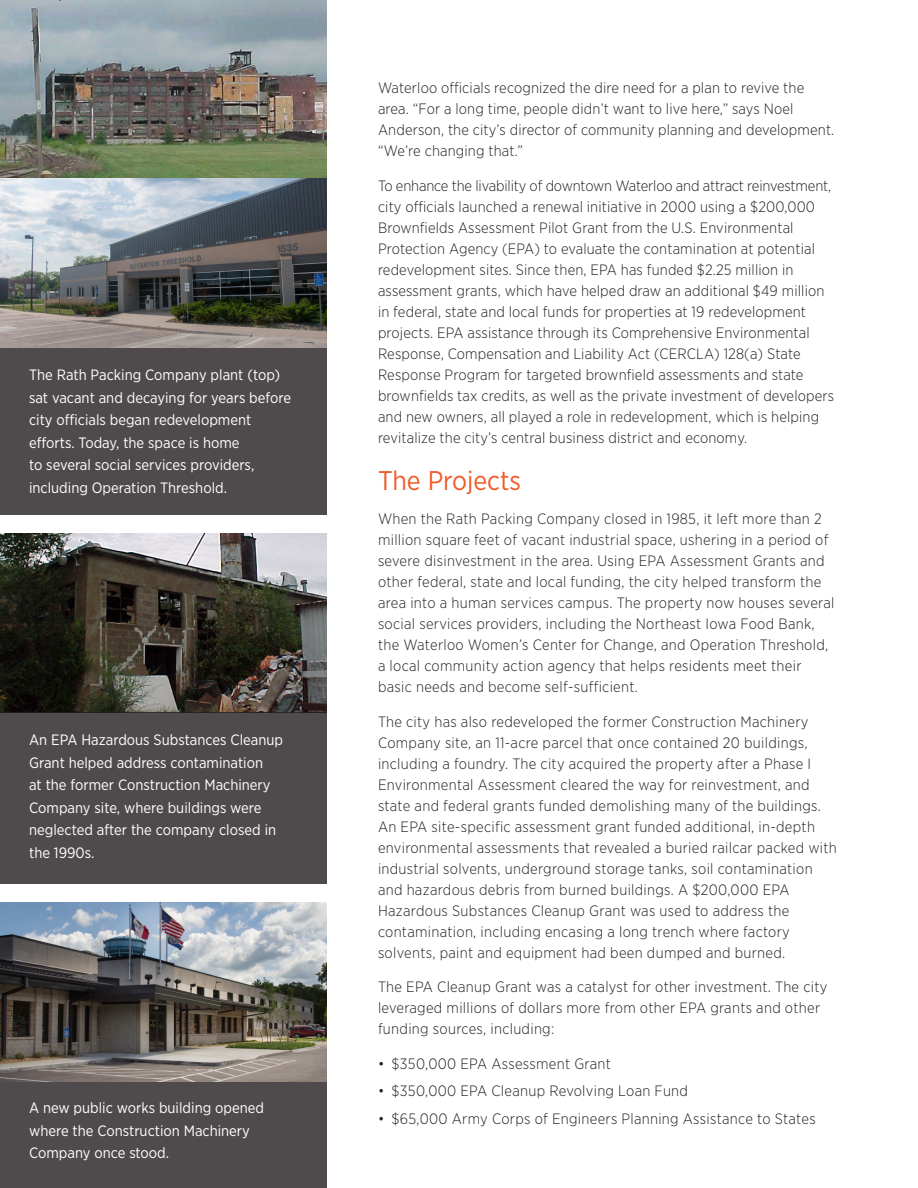
<style>
.page{position:relative;width:918px;height:1188px;background:#fff}
.page>*{position:absolute;margin:0;border:0;box-sizing:border-box;transform-origin:0 0}
.t1{font:27px "Gotham Narrow";color:#f15b2a}
.t2{font:300 15px/21px "Gotham Narrow";letter-spacing:.015em;color:#231f20}
.t3{font:15px/22.5px "Gotham Narrow";color:#fff}
</style>
<div class="page">
<img style="left:0;top:0;width:327px;height:348px">
<div style="left:0;top:348px;width:327px;height:167px;background:#4f4b4c"></div>
<img style="left:0;top:534px;width:327px;height:178px">
<div style="left:0;top:712px;width:327px;height:172px;background:#4f4b4c"></div>
<img style="left:0;top:902px;width:327px;height:180px">
<div style="left:0;top:1082px;width:327px;height:106px;background:#4f4b4c"></div>
<p class="t3" style="left:29px;top:364px;width:264px">The Rath Packing Company plant (top) sat vacant and decaying for years before city officials began redevelopment efforts. Today, the space is home<br>to several social services providers, including Operation Threshold.</p>
<p class="t3" style="left:29px;top:729px;width:255px">An EPA Hazardous Substances Cleanup<br>Grant helped address contamination<br>at the former Construction Machinery<br>Company site, where buildings were neglected after the company closed in the 1990s.</p>
<p class="t3" style="left:29px;top:1097px;width:237px">A new public works building opened where the Construction Machinery<br>Company once stood.</p>
<p class="t2" style="left:378px;top:77px;width:458px">Waterloo officials recognized the dire need for a plan to revive the area. “For a long time, people didn’t want to live here,” says Noel Anderson, the city’s director of community planning and development. “We’re changing that.”</p>
<p class="t2" style="left:378px;top:174px;width:458px">To enhance the livability of downtown Waterloo and attract reinvestment, city officials launched a renewal initiative in 2000 using a $200,000<br>Brownfields Assessment Pilot Grant from the U.S. Environmental Protection Agency (EPA) to evaluate the contamination at potential redevelopment sites. Since then, EPA has funded $2.25 million in assessment grants, which have helped draw an additional $49 million in federal, state and local funds for properties at 19 redevelopment projects. EPA assistance through its Comprehensive Environmental Response, Compensation and Liability Act (CERCLA) 128(a) State Response Program for targeted brownfield assessments and state brownfields tax credits, as well as the private investment of developers and new owners, all played a role in redevelopment, which is helping revitalize the city’s central business district and economy.</p>
<h2 class="t1" style="left:378px;top:464px;width:145px">The Projects</h2>
<p class="t2" style="left:378px;top:508px;width:458px">When the Rath Packing Company closed in 1985, it left more than 2 million square feet of vacant industrial space, ushering in a period of severe disinvestment in the area. Using EPA Assessment Grants and other federal, state and local funding, the city helped transform the area into a human services campus. The property now houses several social services providers, including the Northeast Iowa Food Bank, the Waterloo Women’s Center for Change, and Operation Threshold, a local community action agency that helps residents meet their basic needs and become self-sufficient.</p>
<p class="t2" style="left:378px;top:711px;width:460px">The city has also redeveloped the former Construction Machinery Company site, an 11-acre parcel that once contained 20 buildings, including a foundry. The city acquired the property after a Phase I Environmental Assessment cleared the way for reinvestment, and state and federal grants funded demolishing many of the buildings.<br>An EPA site-specific assessment grant funded additional, in-depth environmental assessments that revealed a buried railcar packed with industrial solvents, underground storage tanks, soil contamination and hazardous debris from burned buildings. A $200,000 EPA Hazardous Substances Cleanup Grant was used to address the contamination, including encasing a long trench where factory solvents, paint and equipment had been dumped and burned.</p>
<p class="t2" style="left:378px;top:976px;width:451px">The EPA Cleanup Grant was a catalyst for other investment. The city leveraged millions of dollars more from other EPA grants and other funding sources, including:</p>
<p class="t2" style="left:378px;top:1049px;width:8px;line-height:27.8px;text-align:justify">• • •</p>
<p class="t2" style="left:392px;top:1053px;width:221px">$350,000 EPA Assessment Grant</p>
<p class="t2" style="left:392px;top:1080px;width:298px">$350,000 EPA Cleanup Revolving Loan Fund</p>
<p class="t2" style="left:392px;top:1108px;width:426px">$65,000 Army Corps of Engineers Planning Assistance to States</p>
</div>
